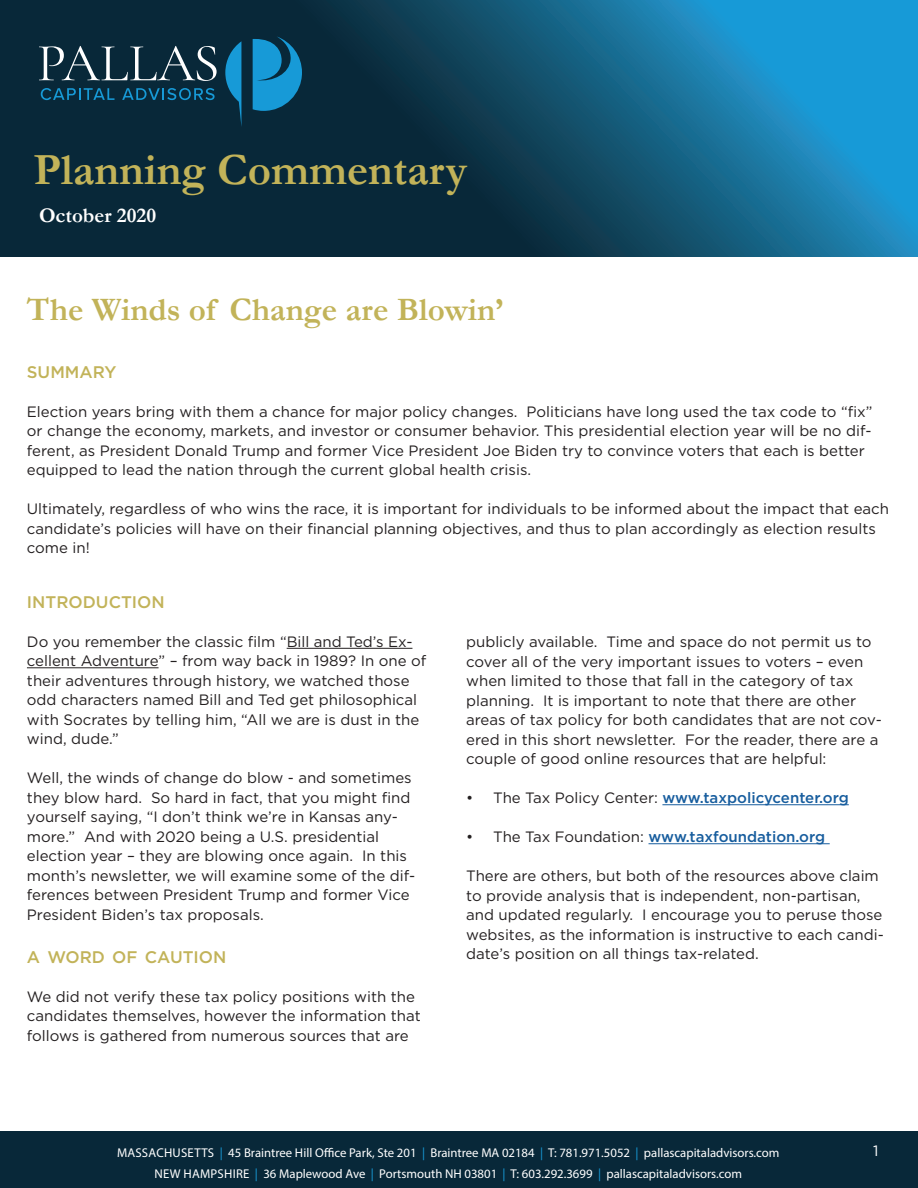
<style>
.page{position:relative;width:918px;height:1188px;background:#fff}
.page>*{position:absolute;margin:0;border:0;box-sizing:border-box;transform-origin:0 0}
.t1{font:700 45px "Garamond";color:#c2b359}
.t2{font:700 33px "Garamond";color:#c2b359}
.t3{font:700 21px "Garamond";color:#fff}
.t4{font:500 16.8px "Gotham";color:#c2b359}
.t5{font:15px/19.5px "Gotham";color:#231f20}
.t6{font:500 15px "Gotham";color:#175d9e}
.t7{font:15px "Gotham";color:#fff}
.t8{font:12.75px "Myriad Pro";color:#fff}
.s1{font-weight:400;color:#231f20}
.s2{color:#179ad7}
</style>
<div class="page">
<svg style="left:0;top:0;width:918px;height:256px;background:#104d6a"></svg>
<svg style="left:225px;top:41px;width:16px;height:86px"></svg>
<svg style="left:253px;top:36px;width:49px;height:75px;background:#1279a9"></svg>
<svg style="left:39px;top:46px;width:178px;height:35px;background:#354f5d"></svg>
<svg style="left:41px;top:88px;width:74px;height:12px"></svg>
<svg style="left:122px;top:88px;width:93px;height:12px"></svg>
<div style="left:0;top:1132px;width:918px;height:56px;background:#082839"></div>
<hr style="left:287px;top:648px;width:125px;height:1px;background:#231f20">
<hr style="left:27px;top:667px;width:132px;height:1px;background:#231f20">
<hr style="left:662px;top:804px;width:187px;height:1px;background:#175d9e">
<hr style="left:649px;top:843px;width:181px;height:1px;background:#175d9e">
<p class="t1" style="left:33px;top:139px;width:435px">Planning Commentary</p>
<p class="t3" style="left:39px;top:201px;width:119px">October 2020</p>
<p class="t2" style="left:27px;top:288px;width:478px">The Winds of Change are Blowin’</p>
<p class="t4" style="left:27px;top:361px;width:91px">SUMMARY</p>
<p class="t5" style="left:27px;top:402px;width:847px">Election years bring with them a chance for major policy changes. Politicians have long used the tax code to “fix” or change the economy, markets, and investor or consumer behavior. This presidential election year will be no dif&shy;ferent, as President Donald Trump and former Vice President Joe Biden try to convince voters that each is better equipped to lead the nation through the current global health crisis.</p>
<p class="t5" style="left:27px;top:499px;width:864px">Ultimately, regardless of who wins the race, it is important for individuals to be informed about the impact that each candidate’s policies will have on their financial planning objectives, and thus to plan accordingly as election results come in!</p>
<p class="t4" style="left:27px;top:591px;width:139px">INTRODUCTION</p>
<p class="t5" style="left:27px;top:631px;width:401px">Do you remember the classic film “Bill and Ted’s Ex&shy;cellent Adventure” – from way back in 1989? In one of their adventures through history, we watched those odd characters named Bill and Ted get philosophical with Socrates by telling him, “All we are is dust in the wind, dude.”</p>
<p class="t5" style="left:27px;top:768px;width:390px">Well, the winds of change do blow - and sometimes they blow hard. So hard in fact, that you might find yourself saying, “I don’t think we’re in Kansas any&shy;more.” And with 2020 being a U.S. presidential election year – they are blowing once again. In this month’s newsletter, we will examine some of the dif&shy;ferences between President Trump and former Vice President Biden’s tax proposals.</p>
<p class="t5" style="left:466px;top:632px;width:417px">publicly available. Time and space do not permit us to cover all of the very important issues to voters – even when limited to those that fall in the category of tax planning. It is important to note that there are other areas of tax policy for both candidates that are not cov&shy;ered in this short newsletter. For the reader, there are a couple of good online resources that are helpful:</p>
<p class="t6" style="left:466px;top:788px;width:384px"><span class="s1">• The Tax Policy Center:</span> www.taxpolicycenter.org</p>
<p class="t6" style="left:466px;top:827px;width:361px"><span class="s1">• The Tax Foundation:</span> www.taxfoundation.org</p>
<p class="t5" style="left:466px;top:866px;width:419px">There are others, but both of the resources above claim to provide analysis that is independent, non-partisan, and updated regularly. I encourage you to peruse those websites, as the information is instructive to each candi-</p>
<p class="t4" style="left:27px;top:946px;width:201px">A WORD OF CAUTION</p>
<p class="t5" style="left:466px;top:944px;width:294px">date’s position on all things tax-related.</p>
<p class="t5" style="left:27px;top:986px;width:395px">We did not verify these tax policy positions with the candidates themselves, however the information that follows is gathered from numerous sources that are</p>
<p class="t8" style="left:117px;top:1145px;width:664px">MASSACHUSETTS <span class="s2">|</span> 45 Braintree Hill Office Park, Ste 201 <span class="s2">|</span> Braintree MA 02184 <span class="s2">|</span> T: 781.971.5052 <span class="s2">|</span> pallascapitaladvisors.com</p>
<p class="t8" style="left:154px;top:1166px;width:589px">NEW HAMPSHIRE <span class="s2">|</span> 36 Maplewood Ave <span class="s2">|</span> Portsmouth NH 03801 <span class="s2">|</span> T: 603.292.3699 <span class="s2">|</span> pallascapitaladvisors.com</p>
<p class="t7" style="left:873px;top:1141px;width:7px">1</p>
</div>
